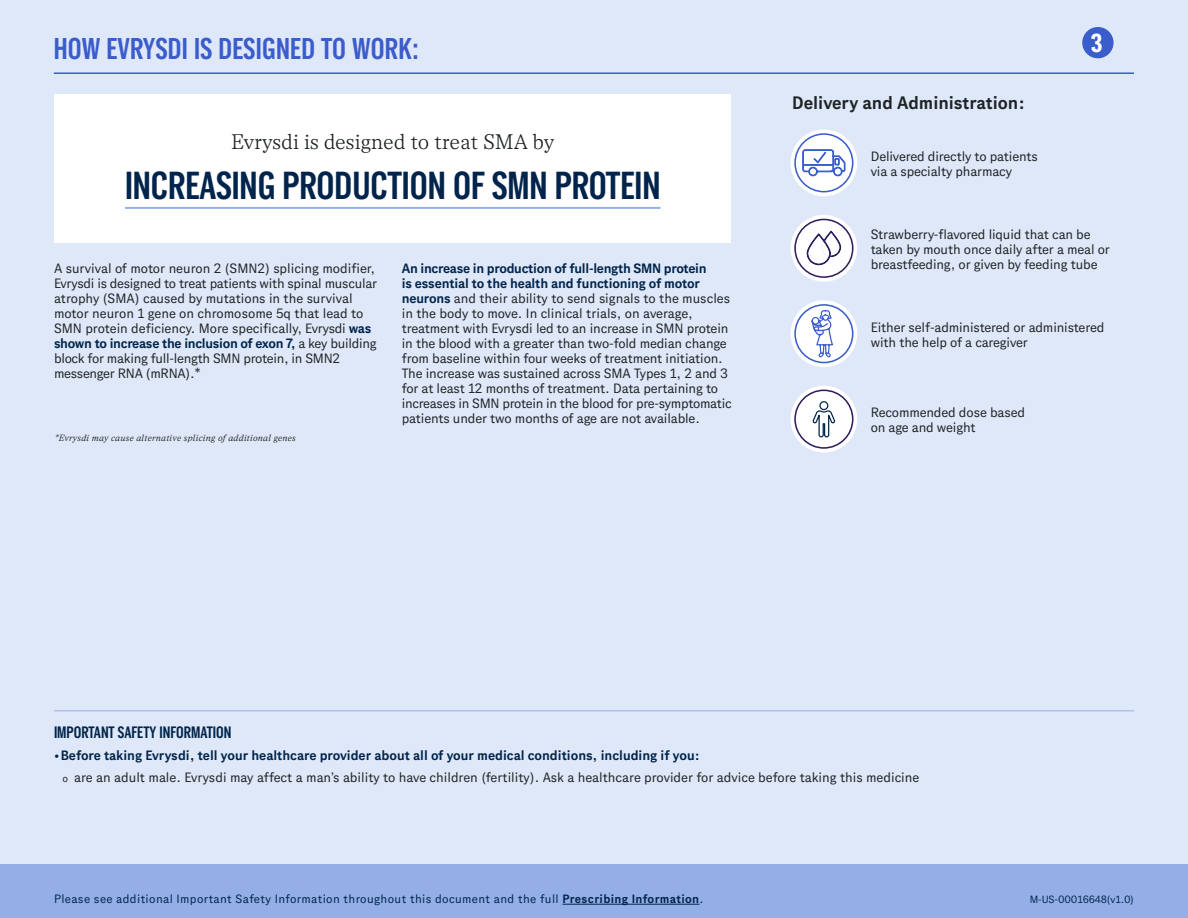
<style>
.page{position:relative;width:1188px;height:918px;background:#fff}
.page>*{position:absolute;margin:0;border:0;box-sizing:border-box;transform-origin:0 0}
.t1{font:700 39px "Gene Condensed";color:#00244b}
.t2{font:700 30px "Gene Condensed";letter-spacing:.01em;color:#3b5ccb}
.t3{font:800 25.95px "Gene Condensed";color:#fff}
.t4{font:300 21px "Gene Serif";color:#1e2325}
.t5{font:700 18px "Gene Sans";color:#1e2325}
.t6{font:700 16.5px "Gene Condensed";color:#00244b}
.t7{font:13.5px/15px "Gene Sans";letter-spacing:-.01em;color:#1e2325}
.t8{font:12px "Gene Sans";letter-spacing:.03em;color:#00244b}
.t9{font:10.5px "Gene Sans";letter-spacing:-.01em;color:#00244b}
.t10{font:italic 9px "Gene Serif";letter-spacing:.03em;color:#1e2325}
.s1{font-weight:700;color:#00244b}
.s2{color:#00244b}
.s3{font-size:10.5px}
.s4{font-weight:700}
</style>
<div class="page">
<div style="left:0;top:0;width:1188px;height:864px;background:#dfe8f8"></div>
<div style="left:0;top:864px;width:1188px;height:54px;background:#94afe7"></div>
<hr style="left:563px;top:904px;width:137px;height:1px;background:#00244b">
<div style="left:1082px;top:27px;width:32px;height:31px;background:#3b5ccb;border-radius:50%"></div>
<hr style="left:54px;top:72px;width:1080px;height:2px;background:#3b5ccb">
<hr style="left:54px;top:710px;width:1080px;height:1px;background:#94afe7">
<div style="left:55px;top:94px;width:676px;height:149px;background:#fff"></div>
<hr style="left:125px;top:207px;width:536px;height:2px;background:#94afe7">
<svg style="left:790px;top:129px;width:67px;height:67px;background:#eff1fa"></svg>
<div style="left:794px;top:133px;width:59px;height:59px;border:2px solid #3b5ccb;border-radius:50%"></div>
<svg style="left:802px;top:149px;width:44px;height:27px"></svg>
<svg style="left:790px;top:215px;width:67px;height:67px;background:#eeedf2"></svg>
<svg style="left:806px;top:230px;width:35px;height:35px"></svg>
<div style="left:794px;top:219px;width:59px;height:59px;border:2px solid #301b5c;border-radius:50%"></div>
<div style="left:790px;top:300px;width:67px;height:67px;background:#fff;border-radius:50%"></div>
<div style="left:794px;top:304px;width:59px;height:59px;border:2px solid #3b5ccb;border-radius:50%"></div>
<svg style="left:811px;top:310px;width:23px;height:57px"></svg>
<div style="left:790px;top:386px;width:67px;height:67px;background:#fff;border-radius:50%"></div>
<div style="left:794px;top:390px;width:59px;height:59px;border:2px solid #301b5c;border-radius:50%"></div>
<svg style="left:812px;top:409px;width:24px;height:29px"></svg>
<div style="left:819px;top:401px;width:9px;height:9px;border:1px solid #00244b;border-radius:50%"></div>
<h2 class="t2" style="left:54px;top:31px;width:366px">HOW EVRYSDI IS DESIGNED TO WORK:</h2>
<h3 class="t4" style="left:231px;top:130px;width:325px">Evrysdi is designed to treat SMA by</h3>
<h1 class="t1" style="left:125px;top:163px;width:537px">INCREASING PRODUCTION OF SMN PROTEIN</h1>
<p class="t7" style="left:54px;top:260px;width:325px">A survival of motor neuron 2 (SMN2) splicing modifier, Evrysdi is designed to treat patients with spinal muscular atrophy (SMA) caused by mutations in the survival motor neuron 1 gene on chromosome 5q that lead to SMN protein deficiency. More specifically, Evrysdi <span class="s1">was shown to increase the inclusion of exon 7,</span> a key building block for making full-length SMN protein, in SMN2 messenger RNA (mRNA).*</p>
<p class="t7" style="left:402px;top:260px;width:331px"><span class="s1">An increase in production of full-length SMN protein<br>is essential to the health and functioning of motor neurons</span> and their ability to send signals to the muscles in the body to move. In clinical trials, on average, treatment with Evrysdi led to an increase in SMN protein in the blood with a greater than two-fold median change from baseline within four weeks of treatment initiation.<br>The increase was sustained across SMA Types 1, 2 and 3 for at least 12 months of treatment. Data pertaining to increases in SMN protein in the blood for pre-symptomatic patients under two months of age are not available.</p>
<p class="t10" style="left:55px;top:432px;width:243px">*Evrysdi may cause alternative splicing of additional genes</p>
<h3 class="t5" style="left:792px;top:93px;width:234px">Delivery and Administration:</h3>
<p class="t7" style="left:871px;top:148px;width:169px">Delivered directly to patients via a specialty pharmacy</p>
<h3 class="t3" style="left:1091px;top:28px;width:13px">3</h3>
<p class="t7" style="left:871px;top:226px;width:241px">Strawberry-flavored liquid that can be taken by mouth once daily after a meal or breastfeeding, or given by feeding tube</p>
<p class="t7" style="left:871px;top:319px;width:235px">Either self-administered or administered with the help of a caregiver</p>
<p class="t7" style="left:871px;top:405px;width:156px">Recommended dose based on age and weight</p>
<p class="t6" style="left:54px;top:723px;width:179px">IMPORTANT SAFETY INFORMATION</p>
<p class="t7" style="left:62px;top:744px;width:859px;line-height:21.8px;text-indent:-8px"><span class="s2">•</span><span class="s1">Before taking Evrysdi, tell your healthcare provider about all of your medical conditions, including if you:<br></span><span class="s3">o</span> are an adult male. Evrysdi may affect a man’s ability to have children (fertility). Ask a healthcare provider for advice before taking this medicine</p>
<p class="t8" style="left:54px;top:892px;width:651px">Please see additional Important Safety Information throughout this document and the full <span class="s4">Prescribing Information</span>.</p>
<p class="t9" style="left:1030px;top:893px;width:106px">M-US-00016648(v1.0)</p>
</div>
